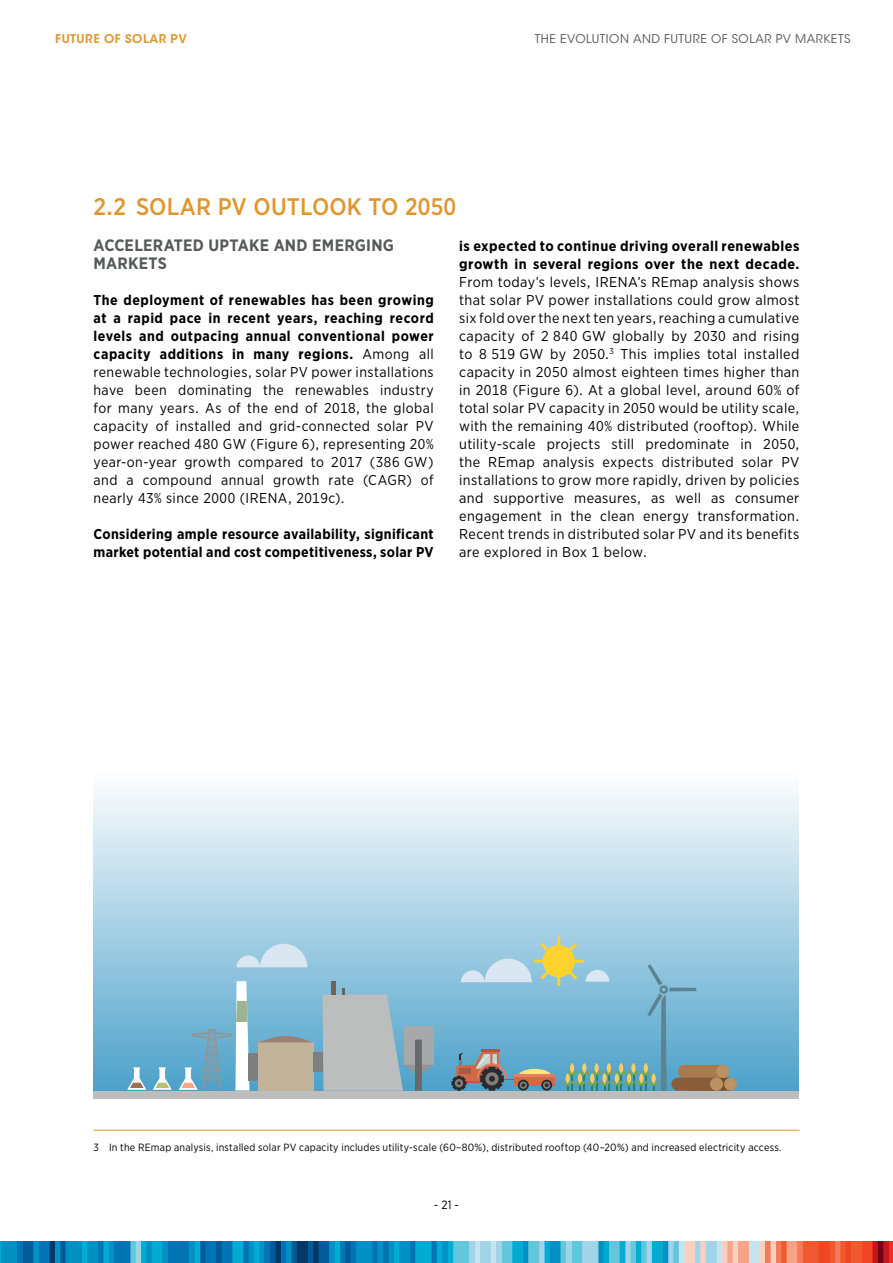
<style>
.page{position:relative;width:893px;height:1263px;background:#fff}
.page>*{position:absolute;margin:0;border:0;box-sizing:border-box;transform-origin:0 0}
.t1{font:500 24px "Gotham Narrow";letter-spacing:.005em;color:#df962f}
.t2{font:700 16.5px/18px "Gotham Narrow";letter-spacing:.015em;color:#58595b}
.t3{font:14.25px/18px "Gotham Narrow";letter-spacing:.03em;color:#000;text-align:justify}
.t4{font:700 14.25px/18px "Gotham Narrow";letter-spacing:.025em;color:#000}
.t5{font:12px "ITC Avant Garde Std";letter-spacing:.045em;color:#58595b}
.t6{font:600 12px "ITC Avant Garde Std";letter-spacing:.045em;color:#df962f}
.t7{font:12px "Gotham Narrow";color:#000}
.t8{font:10.5px "Gotham Narrow";letter-spacing:.02em;color:#000}
.s1{font-weight:700}
</style>
<div class="page">
<svg style="left:0;top:1242px;width:889px;height:21px;background:#4e94b1"></svg>
<hr style="left:889px;top:1242px;width:4px;height:21px;background:#ee2e24">
<hr style="left:94px;top:1130px;width:705px;height:1px;background:#df962f">
<div style="left:94px;top:773px;width:705px;height:324px;background:linear-gradient(to bottom,#fdfefe,#4aa0c9)"></div>
<svg style="left:237px;top:944px;width:70px;height:23px;background:#c4ddec"></svg>
<div style="left:258px;top:1042px;width:56px;height:49px;background:#c2b49a"></div>
<svg style="left:258px;top:1035px;width:56px;height:7px"></svg>
<div style="left:249px;top:1053px;width:9px;height:27px;background:#7e7f81"></div>
<div style="left:314px;top:1053px;width:16px;height:19px;background:#7e7f81"></div>
<div style="left:331px;top:981px;width:5px;height:13px;background:#706355"></div>
<svg style="left:323px;top:988px;width:110px;height:103px;background:#a3b5bd"></svg>
<svg style="left:179px;top:981px;width:70px;height:109px;background:#89bcd3"></svg>
<svg style="left:153px;top:1067px;width:19px;height:23px"></svg>
<svg style="left:127px;top:1067px;width:19px;height:23px"></svg>
<svg style="left:451px;top:936px;width:286px;height:155px;background:#83b4c5"></svg>
<div style="left:94px;top:1091px;width:705px;height:7px;background:#bcbdbd"></div>
<p class="t6" style="left:55px;top:31px;width:133px">FUTURE OF SOLAR PV</p>
<p class="t5" style="left:535px;top:31px;width:317px">THE EVOLUTION AND FUTURE OF SOLAR PV MARKETS</p>
<h1 class="t1" style="left:94px;top:191px;width:364px">2.2 SOLAR PV OUTLOOK TO 2050</h1>
<p class="t2" style="left:94px;top:236px;width:302px">ACCELERATED UPTAKE AND EMERGING<br>MARKETS</p>
<p class="t3" style="left:93px;top:290px;width:342px"><span class="s1">The deployment of renewables has been growing at a rapid pace in recent years, reaching record levels and outpacing annual conventional power capacity additions in many regions.</span> Among all renewable technologies, solar PV power installations have been dominating the renewables industry for many years. As of the end of 2018, the global capacity of installed and grid-connected solar PV power reached 480 GW (Figure 6), representing 20% year-on-year growth compared to 2017 (386 GW) and a compound annual growth rate (CAGR) of nearly 43% since 2000 (IRENA, 2019c).</p>
<p class="t4" style="left:93px;top:524px;width:342px">Considering ample resource availability, significant market potential and cost competitiveness, solar PV</p>
<p class="t4" style="left:459px;top:236px;width:342px">is expected to continue driving overall renewables growth in several regions over the next decade.</p>
<p class="t3" style="left:459px;top:272px;width:342px">From today’s levels, IRENA’s REmap analysis shows that solar PV power installations could grow almost six fold over the next ten years, reaching a cumulative capacity of 2 840 GW globally by 2030 and rising to 8 519 GW by 2050.<sup>3</sup> This implies total installed capacity in 2050 almost eighteen times higher than in 2018 (Figure 6). At a global level, around 60% of total solar PV capacity in 2050 would be utility scale, with the remaining 40% distributed (rooftop). While utility-scale projects still predominate in 2050, the REmap analysis expects distributed solar PV installations to grow more rapidly, driven by policies and supportive measures, as well as consumer engagement in the clean energy transformation.<br>Recent trends in distributed solar PV and its benefits are explored in Box 1 below.</p>
<p class="t8" style="left:94px;top:1140px;width:689px">3 In the REmap analysis, installed solar PV capacity includes utility-scale (60–80%), distributed rooftop (40–20%) and increased electricity access.</p>
<p class="t7" style="left:434px;top:1197px;width:27px">- 21 -</p>
</div>
